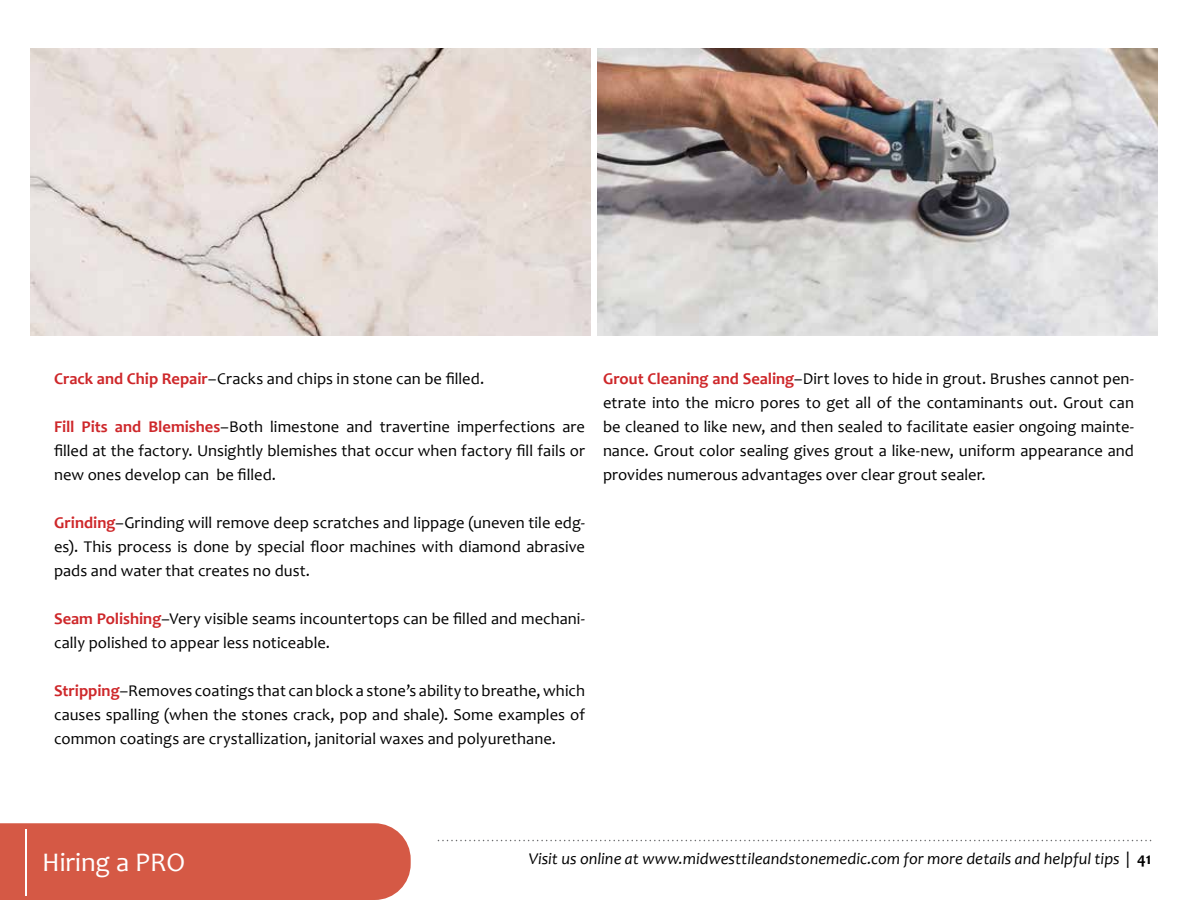
<style>
.page{position:relative;width:1188px;height:918px;background:#fff}
.page>*{position:absolute;margin:0;border:0;box-sizing:border-box;transform-origin:0 0}
.t1{font:27px "Candara";color:#fff}
.t2{font:16.5px/24px "Candara";letter-spacing:.005em;color:#000;text-align:justify}
.t3{font:italic 16.5px "Candara";color:#000}
.s1{font-weight:700;color:#ce272a}
.s2{font-style:normal}
.s3{font-weight:700;font-style:normal}
</style>
<div class="page">
<svg style="left:438px;top:840px;width:713px;height:1px"></svg>
<div style="left:0;top:823px;width:411px;height:77px;background:#d55945"></div>
<hr style="left:25px;top:829px;width:2px;height:67px;background:#fff">
<img style="left:597px;top:48px;width:561px;height:288px">
<img style="left:30px;top:48px;width:561px;height:288px">
<p class="t2" style="left:54px;top:367px;width:432px"><span class="s1">Crack and Chip Repair</span>–Cracks and chips in stone can be filled.</p>
<p class="t2" style="left:54px;top:415px;width:533px"><span class="s1">Fill Pits and Blemishes</span>–Both limestone and travertine imperfections are filled at the factory. Unsightly blemishes that occur when factory fill fails or new ones develop can be filled.</p>
<p class="t2" style="left:54px;top:511px;width:533px"><span class="s1">Grinding</span>–Grinding will remove deep scratches and lippage (uneven tile edg&shy;es). This process is done by special floor machines with diamond abrasive pads and water that creates no dust.</p>
<p class="t2" style="left:54px;top:607px;width:532px"><span class="s1">Seam Polishing</span>–Very visible seams incountertops can be filled and mechani&shy;cally polished to appear less noticeable.</p>
<p class="t2" style="left:54px;top:679px;width:533px"><span class="s1">Stripping</span>–Removes coatings that can block a stone’s ability to breathe, which causes spalling (when the stones crack, pop and shale). Some examples of common coatings are crystallization, janitorial waxes and polyurethane.</p>
<p class="t2" style="left:603px;top:367px;width:533px"><span class="s1">Grout Cleaning and Sealing</span>–Dirt loves to hide in grout. Brushes cannot pen&shy;etrate into the micro pores to get all of the contaminants out. Grout can be cleaned to like new, and then sealed to facilitate easier ongoing mainte&shy;nance. Grout color sealing gives grout a like-new, uniform appearance and provides numerous advantages over clear grout sealer.</p>
<h1 class="t1" style="left:42px;top:846px;width:145px">Hiring a PRO</h1>
<p class="t3" style="left:529px;top:848px;width:624px">Visit us online at www.midwesttileandstonemedic.com for more details and helpful tips <span class="s2">|</span> <span class="s3">41</span></p>
</div>
